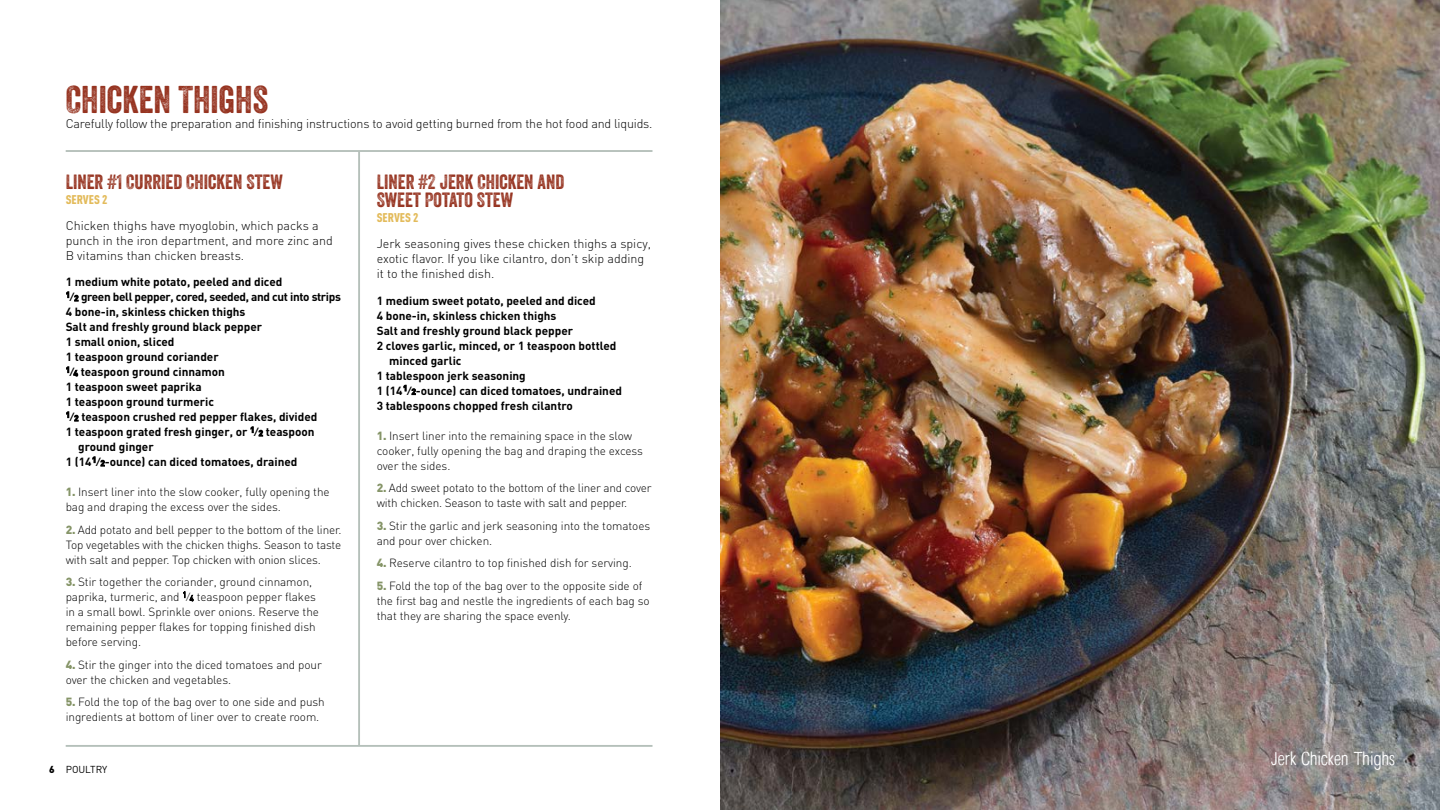
<style>
.page{position:relative;width:1440px;height:810px;background:#fff}
.page>*{position:absolute;margin:0;border:0;box-sizing:border-box;transform-origin:0 0}
.t1{font:37.5px "Veneer Two";color:#963320}
.t2{font:300 21.25px "Denim";color:#fff}
.t3{font:20px/18.5px "Veneer Two";color:#963320}
.t4{font:300 12.5px/15px "DIN";color:#000}
.t5{font:900 12.5px "DIN Cond";color:#e3bb5b}
.t6{font:300 11.75px/15px "DIN";letter-spacing:-.005em;color:#000}
.t7{font:700 11.75px "DIN";color:#000}
.t8{font:700 11.75px "DIN";letter-spacing:-.03em;color:#000}
.t9{font:10px "DIN";color:#000}
.s1{font-size:8.25px}
.s2{font-weight:900;color:#859467}
.s3{font-weight:900}
</style>
<div class="page">
<hr style="left:358px;top:150px;width:2px;height:601px;background:#b5c0ba">
<img style="left:720px;top:0;width:720px;height:810px">
<div style="left:66px;top:745px;width:586px;height:11px;background:#fff"></div>
<hr style="left:66px;top:745px;width:587px;height:2px;background:#b5c0ba">
<svg style="left:404px;top:385px;width:2px;height:6px"></svg>
<svg style="left:412px;top:389px;width:4px;height:6px"></svg>
<svg style="left:67px;top:292px;width:2px;height:6px"></svg>
<svg style="left:75px;top:295px;width:3px;height:6px"></svg>
<svg style="left:67px;top:367px;width:11px;height:9px"></svg>
<svg style="left:67px;top:412px;width:2px;height:6px"></svg>
<svg style="left:75px;top:415px;width:3px;height:6px"></svg>
<svg style="left:251px;top:427px;width:2px;height:6px"></svg>
<svg style="left:259px;top:430px;width:4px;height:6px"></svg>
<svg style="left:93px;top:457px;width:2px;height:6px"></svg>
<svg style="left:101px;top:460px;width:4px;height:6px"></svg>
<svg style="left:184px;top:592px;width:9px;height:9px"></svg>
<hr style="left:66px;top:150px;width:587px;height:2px;background:#b5c0ba">
<h1 class="t1" style="left:66px;top:76px;width:204px">CHICKEN THIGHS</h1>
<p class="t4" style="left:66px;top:115px;width:588px">Carefully follow the preparation and finishing instructions to avoid getting burned from the hot food and liquids.</p>
<h3 class="t3" style="left:66px;top:172px;width:219px">LINER #1 CURRIED CHICKEN STEW</h3>
<p class="t5" style="left:66px;top:191px;width:43px">SERVES 2</p>
<p class="t4" style="left:66px;top:217px;width:269px">Chicken thighs have myoglobin, which packs a punch in the iron department, and more zinc and<br>B vitamins than chicken breasts.</p>
<p class="t7" style="left:66px;top:274px;width:218px">1 medium white potato, peeled and diced</p>
<p class="t8" style="left:66px;top:289px;width:277px"><sup>1</sup>⁄<span class="s1">2</span> green bell pepper, cored, seeded, and cut into strips</p>
<p class="t7" style="left:66px;top:304px;width:181px">4 bone-in, skinless chicken thighs</p>
<p class="t7" style="left:66px;top:319px;width:198px">Salt and freshly ground black pepper</p>
<p class="t7" style="left:66px;top:334px;width:110px">1 small onion, sliced</p>
<p class="t7" style="left:66px;top:349px;width:155px">1 teaspoon ground coriander</p>
<p class="t7" style="left:66px;top:364px;width:161px"><sup>1</sup>⁄<span class="s1">4</span> teaspoon ground cinnamon</p>
<p class="t7" style="left:66px;top:379px;width:137px">1 teaspoon sweet paprika</p>
<p class="t7" style="left:66px;top:394px;width:150px">1 teaspoon ground turmeric</p>
<p class="t7" style="left:66px;top:409px;width:253px"><sup>1</sup>⁄<span class="s1">2</span> teaspoon crushed red pepper flakes, divided</p>
<p class="t7" style="left:66px;top:424px;width:250px">1 teaspoon grated fresh ginger, or <sup>1</sup>⁄<span class="s1">2</span> teaspoon</p>
<p class="t7" style="left:78px;top:439px;width:77px">ground ginger</p>
<p class="t7" style="left:66px;top:454px;width:233px">1 (14<sup>1</sup>⁄<span class="s1">2</span>-ounce) can diced tomatoes, drained</p>
<p class="t6" style="left:66px;top:484px;width:266px"><span class="s2">1.</span> Insert liner into the slow cooker, fully opening the bag and draping the excess over the sides.</p>
<p class="t6" style="left:66px;top:522px;width:277px;text-align:justify"><span class="s2">2.</span> Add potato and bell pepper to the bottom of the liner.<br>Top vegetables with the chicken thighs. Season to taste with salt and pepper. Top chicken with onion slices.</p>
<p class="t6" style="left:66px;top:574px;width:255px"><span class="s2">3.</span> Stir together the coriander, ground cinnamon, paprika, turmeric, and <sup>1</sup>⁄<span class="s1">4</span> teaspoon pepper flakes in a small bowl. Sprinkle over onions. Reserve the remaining pepper flakes for topping finished dish before serving.</p>
<p class="t6" style="left:66px;top:657px;width:258px"><span class="s2">4.</span> Stir the ginger into the diced tomatoes and pour over the chicken and vegetables.</p>
<p class="t6" style="left:66px;top:694px;width:261px"><span class="s2">5.</span> Fold the top of the bag over to one side and push ingredients at bottom of liner over to create room.</p>
<p class="t9" style="left:49px;top:764px;width:60px"><span class="s3">6</span> POULTRY</p>
<h3 class="t3" style="left:377px;top:172px;width:189px">LINER #2 JERK CHICKEN AND<br>SWEET POTATO STEW</h3>
<p class="t5" style="left:377px;top:210px;width:43px">SERVES 2</p>
<p class="t4" style="left:377px;top:236px;width:276px">Jerk seasoning gives these chicken thighs a spicy, exotic flavor. If you like cilantro, don’t skip adding it to the finished dish.</p>
<p class="t7" style="left:377px;top:292px;width:221px">1 medium sweet potato, peeled and diced</p>
<p class="t7" style="left:377px;top:307px;width:181px">4 bone-in, skinless chicken thighs</p>
<p class="t7" style="left:377px;top:322px;width:198px">Salt and freshly ground black pepper</p>
<p class="t7" style="left:377px;top:338px;width:241px">2 cloves garlic, minced, or 1 teaspoon bottled</p>
<p class="t7" style="left:389px;top:353px;width:74px">minced garlic</p>
<p class="t7" style="left:377px;top:368px;width:151px">1 tablespoon jerk seasoning</p>
<p class="t7" style="left:377px;top:382px;width:247px">1 (14<sup>1</sup>⁄<span class="s1">2</span>-ounce) can diced tomatoes, undrained</p>
<p class="t7" style="left:377px;top:397px;width:198px">3 tablespoons chopped fresh cilantro</p>
<p class="t6" style="left:377px;top:427px;width:268px"><span class="s2">1.</span> Insert liner into the remaining space in the slow cooker, fully opening the bag and draping the excess over the sides.</p>
<p class="t6" style="left:377px;top:480px;width:277px"><span class="s2">2.</span> Add sweet potato to the bottom of the liner and cover with chicken. Season to taste with salt and pepper.</p>
<p class="t6" style="left:377px;top:517px;width:275px"><span class="s2">3.</span> Stir the garlic and jerk seasoning into the tomatoes and pour over chicken.</p>
<p class="t6" style="left:377px;top:555px;width:257px"><span class="s2">4.</span> Reserve cilantro to top finished dish for serving.</p>
<p class="t6" style="left:377px;top:577px;width:275px"><span class="s2">5.</span> Fold the top of the bag over to the opposite side of the first bag and nestle the ingredients of each bag so that they are sharing the space evenly.</p>
<h2 class="t2" style="left:1271px;top:748px;width:125px">Jerk Chicken Thighs</h2>
</div>
